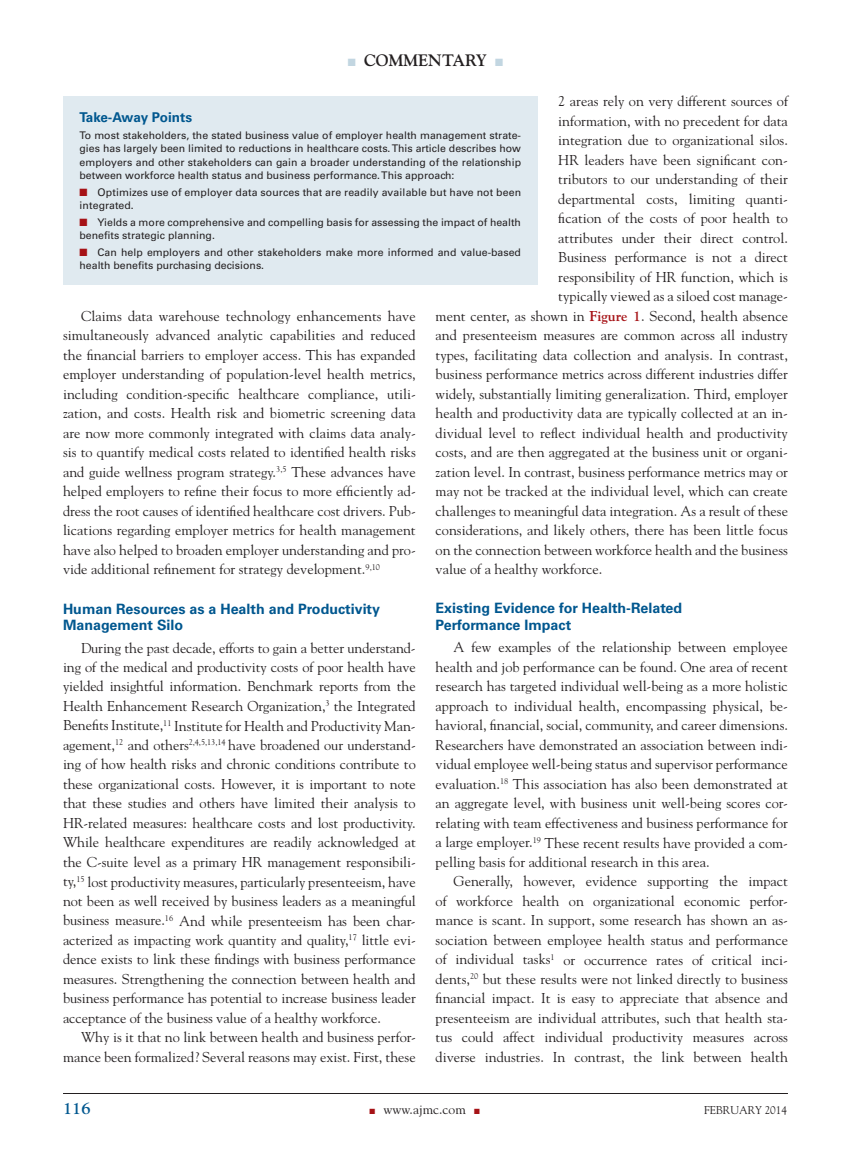
<style>
.page{position:relative;width:851px;height:1161px;background:#fff}
.page>*{position:absolute;margin:0;border:0;box-sizing:border-box;transform-origin:0 0}
.t1{font:700 16.5px "Goudy";color:#231f20}
.t2{font:700 16.5px "Goudy";color:#00578f}
.t3{font:14.25px/19.5px "Goudy";color:#231f20;text-align:justify}
.t4{font:700 14.25px/16.5px "Univers";color:#00578f}
.t5{font:700 13.5px "Univers";letter-spacing:-.02em;color:#00578f}
.t6{font:13.5px "Goudy";color:#231f20}
.t7{font:11.25px "Goudy";color:#231f20}
.t8{font:10.5px/13.5px "Univers";color:#231f20}
.s1{color:#c2d6e1}
.s2{font-weight:700;color:#a61216}
.s3{color:#a61216}
</style>
<div class="page">
<hr style="left:63px;top:1093px;width:725px;height:1px;background:#231f20">
<div style="left:63px;top:96px;width:474px;height:189px;background:#e0eaf0"></div>
<p class="t1" style="left:348px;top:51px;width:157px"><span class="s1">■</span> COMMENTARY <span class="s1">■</span></p>
<p class="t3" style="left:558px;top:92px;width:231px">2 areas rely on very different sources of</p>
<p class="t3" style="left:558px;top:111px;width:231px">information, with no precedent for data</p>
<p class="t3" style="left:558px;top:131px;width:231px">integration due to organizational silos.</p>
<p class="t3" style="left:558px;top:150px;width:231px">HR leaders have been significant con-</p>
<p class="t3" style="left:558px;top:170px;width:231px">tributors to our understanding of their</p>
<p class="t3" style="left:558px;top:189px;width:231px">departmental costs, limiting quanti-</p>
<p class="t3" style="left:558px;top:209px;width:231px">fication of the costs of poor health to</p>
<p class="t3" style="left:558px;top:228px;width:231px">attributes under their direct control.</p>
<p class="t3" style="left:558px;top:248px;width:231px">Business performance is not a direct</p>
<p class="t3" style="left:558px;top:267px;width:231px">responsibility of HR function, which is</p>
<p class="t3" style="left:558px;top:287px;width:231px">typically viewed as a siloed cost manage-</p>
<p class="t3" style="left:435px;top:306px;width:354px">ment center, as shown in <span class="s2">Figure 1</span>. Second, health absence</p>
<p class="t3" style="left:435px;top:326px;width:354px">and presenteeism measures are common across all industry</p>
<p class="t3" style="left:435px;top:345px;width:354px">types, facilitating data collection and analysis. In contrast,</p>
<p class="t3" style="left:435px;top:365px;width:354px">business performance metrics across different industries differ</p>
<p class="t3" style="left:435px;top:384px;width:354px">widely, substantially limiting generalization. Third, employer</p>
<p class="t3" style="left:435px;top:404px;width:354px">health and productivity data are typically collected at an in-</p>
<p class="t3" style="left:435px;top:423px;width:354px">dividual level to reflect individual health and productivity</p>
<p class="t3" style="left:435px;top:442px;width:354px">costs, and are then aggregated at the business unit or organi-</p>
<p class="t3" style="left:435px;top:462px;width:354px">zation level. In contrast, business performance metrics may or</p>
<p class="t3" style="left:435px;top:481px;width:354px">may not be tracked at the individual level, which can create</p>
<p class="t3" style="left:435px;top:501px;width:354px">challenges to meaningful data integration. As a result of these</p>
<p class="t3" style="left:435px;top:520px;width:354px">considerations, and likely others, there has been little focus</p>
<p class="t3" style="left:435px;top:540px;width:354px">on the connection between workforce health and the business</p>
<p class="t3" style="left:435px;top:559px;width:168px">value of a healthy workforce.</p>
<p class="t4" style="left:435px;top:600px;width:248px">Existing Evidence for Health-Related<br>Performance Impact</p>
<p class="t3" style="left:435px;top:637px;width:354px;text-indent:18px">A few examples of the relationship between employee health and job performance can be found. One area of recent research has targeted individual well-being as a more holistic approach to individual health, encompassing physical, be&shy;havioral, financial, social, community, and career dimensions.<br>Researchers have demonstrated an association between indi&shy;vidual employee well-being status and supervisor performance evaluation.<sup>18</sup> This association has also been demonstrated at an aggregate level, with business unit well-being scores cor&shy;relating with team effectiveness and business performance for a large employer.<sup>19</sup> These recent results have provided a com&shy;pelling basis for additional research in this area.</p>
<p class="t3" style="left:435px;top:872px;width:354px;text-indent:18px">Generally, however, evidence supporting the impact of workforce health on organizational economic perfor&shy;mance is scant. In support, some research has shown an as&shy;sociation between employee health status and performance of individual tasks<sup>1</sup> or occurrence rates of critical inci&shy;dents,<sup>20</sup> but these results were not linked directly to business financial impact. It is easy to appreciate that absence and presenteeism are individual attributes, such that health sta&shy;tus could affect individual productivity measures across diverse industries. In contrast, the link between health</p>
<p class="t5" style="left:80px;top:110px;width:114px">Take-Away Points</p>
<p class="t8" style="left:80px;top:129px;width:443px;text-align:justify">To most stakeholders, the stated business value of employer health management strate&shy;gies has largely been limited to reductions in healthcare costs. This article describes how employers and other stakeholders can gain a broader understanding of the relationship between workforce health status and business performance. This approach:</p>
<p class="t8" style="left:80px;top:186px;width:443px"><span class="s3">■</span> Optimizes use of employer data sources that are readily available but have not been integrated.</p>
<p class="t8" style="left:80px;top:216px;width:443px"><span class="s3">■</span> Yields a more comprehensive and compelling basis for assessing the impact of health benefits strategic planning.</p>
<p class="t8" style="left:80px;top:246px;width:443px"><span class="s3">■</span> Can help employers and other stakeholders make more informed and value-based health benefits purchasing decisions.</p>
<p class="t3" style="left:63px;top:306px;width:354px;text-indent:18px">Claims data warehouse technology enhancements have simultaneously advanced analytic capabilities and reduced the financial barriers to employer access. This has expanded employer understanding of population-level health metrics, including condition-specific healthcare compliance, utili&shy;zation, and costs. Health risk and biometric screening data are now more commonly integrated with claims data analy&shy;sis to quantify medical costs related to identified health risks and guide wellness program strategy.<sup>3,5</sup> These advances have helped employers to refine their focus to more efficiently ad&shy;dress the root causes of identified healthcare cost drivers. Pub&shy;lications regarding employer metrics for health management have also helped to broaden employer understanding and pro&shy;vide additional refinement for strategy development.<sup>9,10</sup></p>
<p class="t4" style="left:63px;top:600px;width:318px">Human Resources as a Health and Productivity<br>Management Silo</p>
<p class="t3" style="left:63px;top:638px;width:354px;text-indent:18px">During the past decade, efforts to gain a better understand&shy;ing of the medical and productivity costs of poor health have yielded insightful information. Benchmark reports from the Health Enhancement Research Organization,<sup>3</sup> the Integrated Benefits Institute,<sup>11</sup> Institute for Health and Productivity Man&shy;agement,<sup>12</sup> and others<sup>2,4,5,13,14</sup> have broadened our understand&shy;ing of how health risks and chronic conditions contribute to these organizational costs. However, it is important to note that these studies and others have limited their analysis to HR-related measures: healthcare costs and lost productivity.<br>While healthcare expenditures are readily acknowledged at the C-suite level as a primary HR management responsibili&shy;ty,<sup>15</sup> lost productivity measures, particularly presenteeism, have not been as well received by business leaders as a meaningful business measure.<sup>16</sup> And while presenteeism has been char&shy;acterized as impacting work quantity and quality,<sup>17</sup> little evi&shy;dence exists to link these findings with business performance measures. Strengthening the connection between health and business performance has potential to increase business leader acceptance of the business value of a healthy workforce.</p>
<p class="t3" style="left:63px;top:1028px;width:354px;text-align:right">Why is it that no link between health and business perfor&shy;mance been formalized? Several reasons may exist. First, these</p>
<p class="t2" style="left:63px;top:1099px;width:29px">116</p>
<p class="t6" style="left:369px;top:1101px;width:112px"><span class="s3">■</span> www.ajmc.com <span class="s3">■</span></p>
<p class="t7" style="left:704px;top:1104px;width:85px">FEBRUARY 2014</p>
</div>
